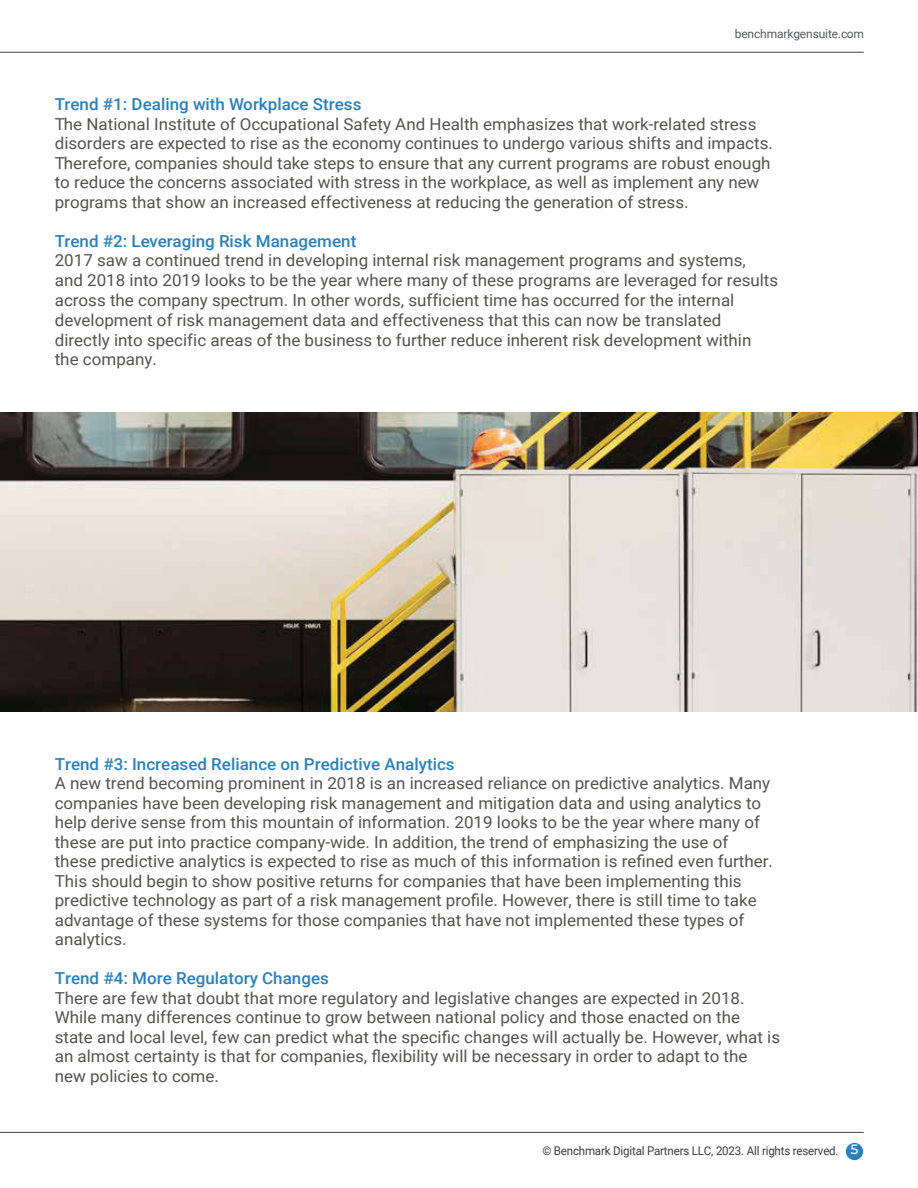
<style>
.page{position:relative;width:918px;height:1188px;background:#fff}
.page>*{position:absolute;margin:0;border:0;box-sizing:border-box;transform-origin:0 0}
.t1{font:16.5px/19.5px "Roboto";color:#535452}
.t2{font:500 16.5px "Roboto";color:#2b81bb}
.t3{font:12px "Roboto";letter-spacing:-.015em;color:#3e3e3f;scale:.96 1}
.t4{font:12px "Roboto";letter-spacing:-.01em;color:#58595b}
.s1{font-family:"Montserrat";font-weight:500;font-size:13.5px;color:#fff}
</style>
<div class="page">
<hr style="left:0;top:52px;width:864px;height:1px;background:#454647">
<hr style="left:0;top:1132px;width:864px;height:1px;background:#454647">
<div style="left:846px;top:1143px;width:17px;height:17px;background:#2b81bb;border-radius:50%"></div>
<img style="left:0;top:412px;width:918px;height:300px">
<p class="t4" style="left:735px;top:25px;width:131px">benchmarkgensuite.com</p>
<p class="t2" style="left:55px;top:93px;width:308px">Trend #1: Dealing with Workplace Stress</p>
<p class="t1" style="left:55px;top:114px;width:720px">The National Institute of Occupational Safety And Health emphasizes that work-related stress disorders are expected to rise as the economy continues to undergo various shifts and impacts.<br>Therefore, companies should take steps to ensure that any current programs are robust enough to reduce the concerns associated with stress in the workplace, as well as implement any new programs that show an increased effectiveness at reducing the generation of stress.</p>
<p class="t2" style="left:55px;top:229px;width:303px">Trend #2: Leveraging Risk Management</p>
<p class="t1" style="left:55px;top:250px;width:725px">2017 saw a continued trend in developing internal risk management programs and systems,<br>and 2018 into 2019 looks to be the year where many of these programs are leveraged for results across the company spectrum. In other words, sufficient time has occurred for the internal development of risk management data and effectiveness that this can now be translated directly into specific areas of the business to further reduce inherent risk development within the company.</p>
<p class="t2" style="left:55px;top:752px;width:401px">Trend #3: Increased Reliance on Predictive Analytics</p>
<p class="t1" style="left:55px;top:773px;width:720px">A new trend becoming prominent in 2018 is an increased reliance on predictive analytics. Many companies have been developing risk management and mitigation data and using analytics to help derive sense from this mountain of information. 2019 looks to be the year where many of these are put into practice company-wide. In addition, the trend of emphasizing the use of these predictive analytics is expected to rise as much of this information is refined even further.<br>This should begin to show positive returns for companies that have been implementing this predictive technology as part of a risk management profile. However, there is still time to take advantage of these systems for those companies that have not implemented these types of analytics.</p>
<p class="t2" style="left:55px;top:967px;width:276px">Trend #4: More Regulatory Changes</p>
<p class="t1" style="left:55px;top:987px;width:727px">There are few that doubt that more regulatory and legislative changes are expected in 2018.<br>While many differences continue to grow between national policy and those enacted on the state and local level, few can predict what the specific changes will actually be. However, what is an almost certainty is that for companies, flexibility will be necessary in order to adapt to the new policies to come.</p>
<p class="t3" style="left:542px;top:1142px;width:331px">© Benchmark Digital Partners LLC, 2023. All rights reserved. <span class="s1">5</span></p>
</div>
